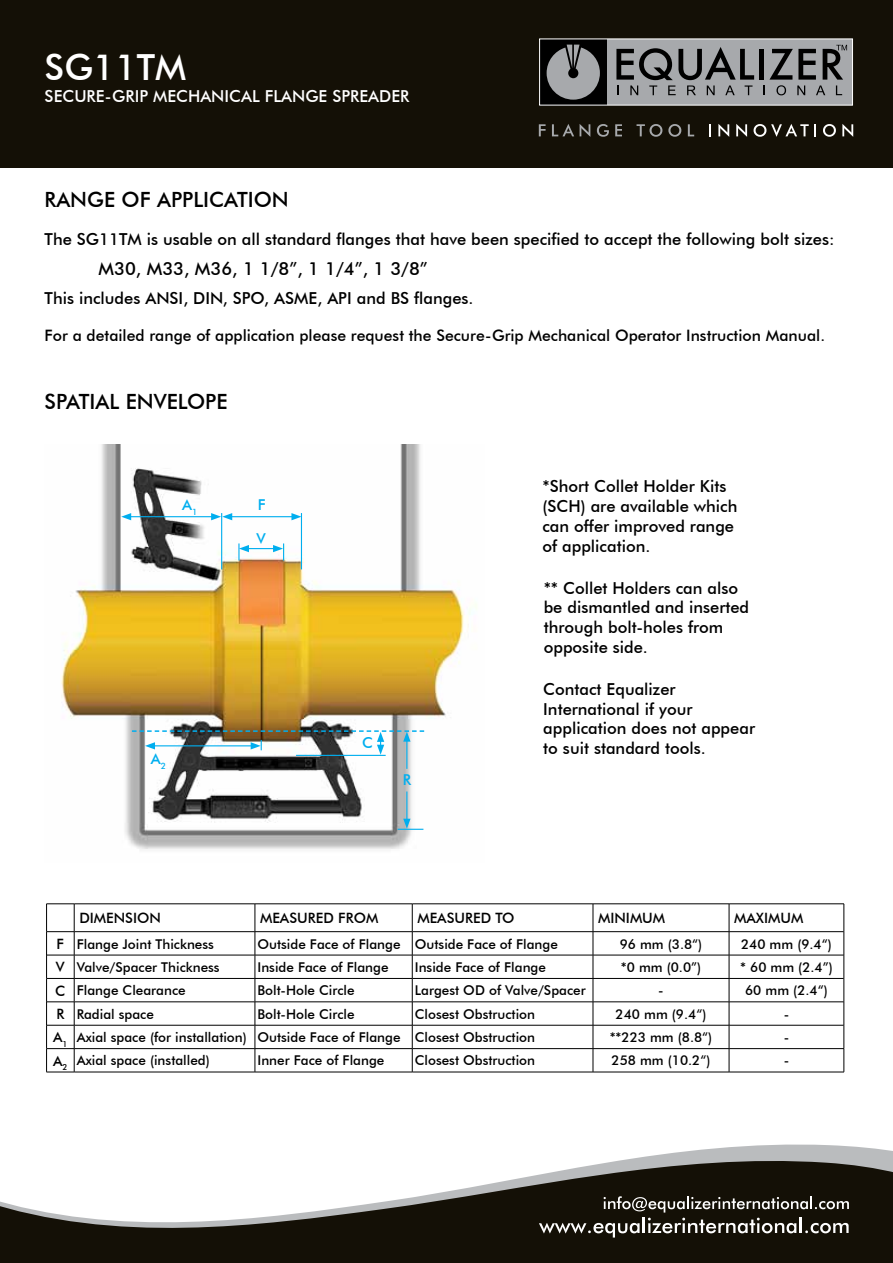
<style>
.page{position:relative;width:893px;height:1263px;background:#fff}
.page>*{position:absolute;margin:0;border:0;box-sizing:border-box;transform-origin:0 0}
.t1{font:500 36px "Futura BT";color:#fff}
.t2{font:500 21px "Futura BT";color:#000}
.t3{font:500 18px "Futura BT";color:#000}
.t4{font:500 16.5px/19.8px "Futura BT";color:#000}
.t5{font:500 16.5px "Futura BT";color:#fff}
.t6{font:500 15.75px "Futura BT";color:#000}
.t7{font:500 15px "Futura BT";color:#00aeef}
.t8{font:500 14.25px "Futura BT";color:#000}
.t9{font:500 13.5px "Futura BT";color:#000}
.s1{font-size:14.25px}
</style>
<div class="page">
<svg style="left:0;top:970px;width:893px;height:293px;fill:#141006"></svg>
<svg style="left:0;top:984px;width:893px;height:260px"></svg>
<div style="left:0;top:0;width:893px;height:167px;background:#141006"></div>
<svg style="left:539px;top:1196px;width:310px;height:41px;background:#403d35"></svg>
<svg style="left:539px;top:124px;width:7px;height:12px"></svg>
<svg style="left:552px;top:124px;width:22px;height:12px"></svg>
<svg style="left:580px;top:124px;width:10px;height:13px"></svg>
<svg style="left:597px;top:124px;width:12px;height:13px"></svg>
<svg style="left:615px;top:124px;width:7px;height:12px"></svg>
<svg style="left:636px;top:124px;width:26px;height:13px"></svg>
<svg style="left:668px;top:124px;width:13px;height:13px"></svg>
<svg style="left:688px;top:124px;width:6px;height:12px"></svg>
<svg style="left:709px;top:124px;width:2px;height:12px"></svg>
<svg style="left:718px;top:124px;width:11px;height:13px"></svg>
<svg style="left:736px;top:124px;width:11px;height:13px"></svg>
<svg style="left:754px;top:124px;width:62px;height:13px"></svg>
<svg style="left:823px;top:124px;width:13px;height:13px"></svg>
<svg style="left:842px;top:124px;width:11px;height:13px"></svg>
<svg style="left:539px;top:38px;width:314px;height:68px;background:#7d7f81"></svg>
<hr style="left:74px;top:903px;width:181px;height:1px;background:#000">
<hr style="left:255px;top:903px;width:157px;height:1px;background:#000">
<hr style="left:412px;top:903px;width:181px;height:1px;background:#000">
<hr style="left:593px;top:903px;width:136px;height:1px;background:#000">
<hr style="left:729px;top:903px;width:115px;height:1px;background:#000">
<hr style="left:74px;top:931px;width:181px;height:1px;background:#000">
<hr style="left:255px;top:931px;width:157px;height:1px;background:#000">
<hr style="left:412px;top:931px;width:181px;height:1px;background:#000">
<hr style="left:593px;top:931px;width:136px;height:1px;background:#000">
<hr style="left:729px;top:931px;width:115px;height:1px;background:#000">
<hr style="left:74px;top:955px;width:181px;height:1px;background:#000">
<hr style="left:255px;top:955px;width:157px;height:1px;background:#000">
<hr style="left:412px;top:955px;width:181px;height:1px;background:#000">
<hr style="left:593px;top:955px;width:136px;height:1px;background:#000">
<hr style="left:729px;top:955px;width:115px;height:1px;background:#000">
<hr style="left:74px;top:978px;width:181px;height:1px;background:#000">
<hr style="left:255px;top:978px;width:157px;height:1px;background:#000">
<hr style="left:412px;top:978px;width:181px;height:1px;background:#000">
<hr style="left:593px;top:978px;width:136px;height:1px;background:#000">
<hr style="left:729px;top:978px;width:115px;height:1px;background:#000">
<hr style="left:74px;top:1001px;width:181px;height:1px;background:#000">
<hr style="left:255px;top:1001px;width:157px;height:1px;background:#000">
<hr style="left:412px;top:1001px;width:181px;height:1px;background:#000">
<hr style="left:593px;top:1001px;width:136px;height:1px;background:#000">
<hr style="left:729px;top:1001px;width:115px;height:1px;background:#000">
<hr style="left:74px;top:1025px;width:181px;height:1px;background:#000">
<hr style="left:255px;top:1025px;width:157px;height:1px;background:#000">
<hr style="left:412px;top:1025px;width:181px;height:1px;background:#000">
<hr style="left:593px;top:1025px;width:136px;height:1px;background:#000">
<hr style="left:729px;top:1025px;width:115px;height:1px;background:#000">
<hr style="left:74px;top:1048px;width:181px;height:1px;background:#000">
<hr style="left:255px;top:1048px;width:157px;height:1px;background:#000">
<svg style="left:255px;top:904px;width:1px;height:168px"></svg>
<hr style="left:412px;top:1048px;width:181px;height:1px;background:#000">
<svg style="left:412px;top:904px;width:1px;height:168px"></svg>
<hr style="left:593px;top:1048px;width:136px;height:1px;background:#000">
<svg style="left:593px;top:904px;width:1px;height:168px"></svg>
<hr style="left:729px;top:1048px;width:115px;height:1px;background:#000">
<svg style="left:729px;top:904px;width:1px;height:168px"></svg>
<svg style="left:844px;top:904px;width:1px;height:168px"></svg>
<svg style="left:46px;top:903px;width:29px;height:170px"></svg>
<hr style="left:74px;top:1072px;width:181px;height:1px;background:#000">
<hr style="left:255px;top:1072px;width:157px;height:1px;background:#000">
<hr style="left:412px;top:1072px;width:181px;height:1px;background:#000">
<hr style="left:593px;top:1072px;width:136px;height:1px;background:#000">
<hr style="left:729px;top:1072px;width:115px;height:1px;background:#000">
<img style="left:61px;top:444px;width:416px;height:405px">
<hr style="left:406px;top:791px;width:1px;height:30px;background:#00aeef">
<svg style="left:398px;top:819px;width:25px;height:11px"></svg>
<hr style="left:221px;top:513px;width:1px;height:56px;background:#00aeef">
<hr style="left:129px;top:516px;width:84px;height:1px;background:#00aeef">
<svg style="left:121px;top:513px;width:10px;height:7px"></svg>
<hr style="left:406px;top:739px;width:1px;height:30px;background:#00aeef">
<svg style="left:132px;top:730px;width:292px;height:25px"></svg>
<hr style="left:296px;top:755px;width:90px;height:1px;background:#00aeef">
<hr style="left:301px;top:513px;width:1px;height:56px;background:#00aeef">
<hr style="left:230px;top:516px;width:64px;height:1px;background:#00aeef">
<svg style="left:291px;top:513px;width:10px;height:7px"></svg>
<svg style="left:211px;top:513px;width:21px;height:7px"></svg>
<svg style="left:238px;top:543px;width:46px;height:17px"></svg>
<h1 class="t1" style="left:45px;top:46px;width:143px">SG11TM</h1>
<p class="t5" style="left:45px;top:86px;width:366px">SECURE-GRIP MECHANICAL FLANGE SPREADER</p>
<h2 class="t2" style="left:45px;top:187px;width:246px">RANGE OF APPLICATION</h2>
<p class="t4" style="left:45px;top:229px;width:791px">The SG11TM is usable on all standard flanges that have been specified to accept the following bolt sizes:</p>
<h3 class="t3" style="left:99px;top:258px;width:331px">M30, M33, M36, 1 1/8”, 1 1/4”, 1 3/8”</h3>
<p class="t4" style="left:45px;top:288px;width:430px">This includes ANSI, DIN, SPO, ASME, API and BS flanges.</p>
<p class="t6" style="left:45px;top:325px;width:782px">For a detailed range of application please request the Secure-Grip Mechanical Operator Instruction Manual.</p>
<h2 class="t2" style="left:45px;top:389px;width:184px">SPATIAL ENVELOPE</h2>
<p class="t7" style="left:182px;top:496px;width:17px">A<sub>1</sub></p>
<p class="t7" style="left:258px;top:495px;width:9px">F</p>
<p class="t7" style="left:256px;top:530px;width:11px">V</p>
<p class="t7" style="left:151px;top:750px;width:17px">A<sub>2</sub></p>
<p class="t7" style="left:362px;top:733px;width:12px">C</p>
<p class="t7" style="left:403px;top:770px;width:10px">R</p>
<p class="t4" style="left:542px;top:476px;width:196px">*Short Collet Holder Kits (SCH) are available which can offer improved range of application.</p>
<p class="t4" style="left:544px;top:578px;width:207px">** Collet Holders can also be dismantled and inserted through bolt-holes from opposite side.</p>
<p class="t4" style="left:543px;top:679px;width:213px">Contact Equalizer<br>International if your application does not appear to suit standard tools.</p>
<p class="t8" style="left:79px;top:909px;width:83px">DIMENSION</p>
<p class="t8" style="left:260px;top:909px;width:120px">MEASURED FROM</p>
<p class="t8" style="left:417px;top:909px;width:99px">MEASURED TO</p>
<p class="t8" style="left:598px;top:909px;width:69px">MINIMUM</p>
<p class="t8" style="left:734px;top:909px;width:71px">MAXIMUM</p>
<p class="t9" style="left:57px;top:935px;width:159px"><span class="s1">F</span> Flange Joint Thickness</p>
<p class="t9" style="left:257px;top:935px;width:302px">Outside Face of Flange Outside Face of Flange</p>
<p class="t9" style="left:620px;top:935px;width:84px">96 mm (3.8“)</p>
<p class="t9" style="left:741px;top:935px;width:92px">240 mm (9.4“)</p>
<p class="t9" style="left:56px;top:959px;width:165px"><span class="s1">V</span> Valve/Spacer Thickness</p>
<p class="t9" style="left:257px;top:959px;width:133px">Inside Face of Flange</p>
<p class="t9" style="left:415px;top:959px;width:133px">Inside Face of Flange</p>
<p class="t9" style="left:621px;top:959px;width:82px">*0 mm (0.0”)</p>
<p class="t9" style="left:740px;top:959px;width:94px">* 60 mm (2.4”)</p>
<p class="t9" style="left:55px;top:982px;width:132px"><span class="s1">C</span> Flange Clearance</p>
<p class="t9" style="left:257px;top:982px;width:99px">Bolt-Hole Circle</p>
<p class="t9" style="left:415px;top:982px;width:172px">Largest OD of Valve/Spacer</p>
<p class="t9" style="left:658px;top:982px;width:7px">-</p>
<p class="t9" style="left:745px;top:982px;width:84px">60 mm (2.4“)</p>
<p class="t9" style="left:56px;top:1006px;width:99px"><span class="s1">R</span> Radial space</p>
<p class="t9" style="left:257px;top:1006px;width:99px">Bolt-Hole Circle</p>
<p class="t9" style="left:415px;top:1006px;width:122px">Closest Obstruction</p>
<p class="t9" style="left:616px;top:1006px;width:92px">240 mm (9.4“)</p>
<p class="t9" style="left:784px;top:1006px;width:7px">-</p>
<p class="t9" style="left:53px;top:1029px;width:483px"><span class="s1">A</span><sub>1</sub> Axial space (for installation) Outside Face of Flange Closest Obstruction</p>
<p class="t9" style="left:610px;top:1029px;width:104px">**223 mm (8.8“)</p>
<p class="t9" style="left:784px;top:1029px;width:7px">-</p>
<p class="t9" style="left:53px;top:1052px;width:158px"><span class="s1">A</span><sub>2</sub> Axial space (installed)</p>
<p class="t9" style="left:257px;top:1052px;width:128px">Inner Face of Flange</p>
<p class="t9" style="left:415px;top:1052px;width:122px">Closest Obstruction</p>
<p class="t9" style="left:612px;top:1052px;width:100px">258 mm (10.2“)</p>
<p class="t9" style="left:784px;top:1052px;width:7px">-</p>
</div>
